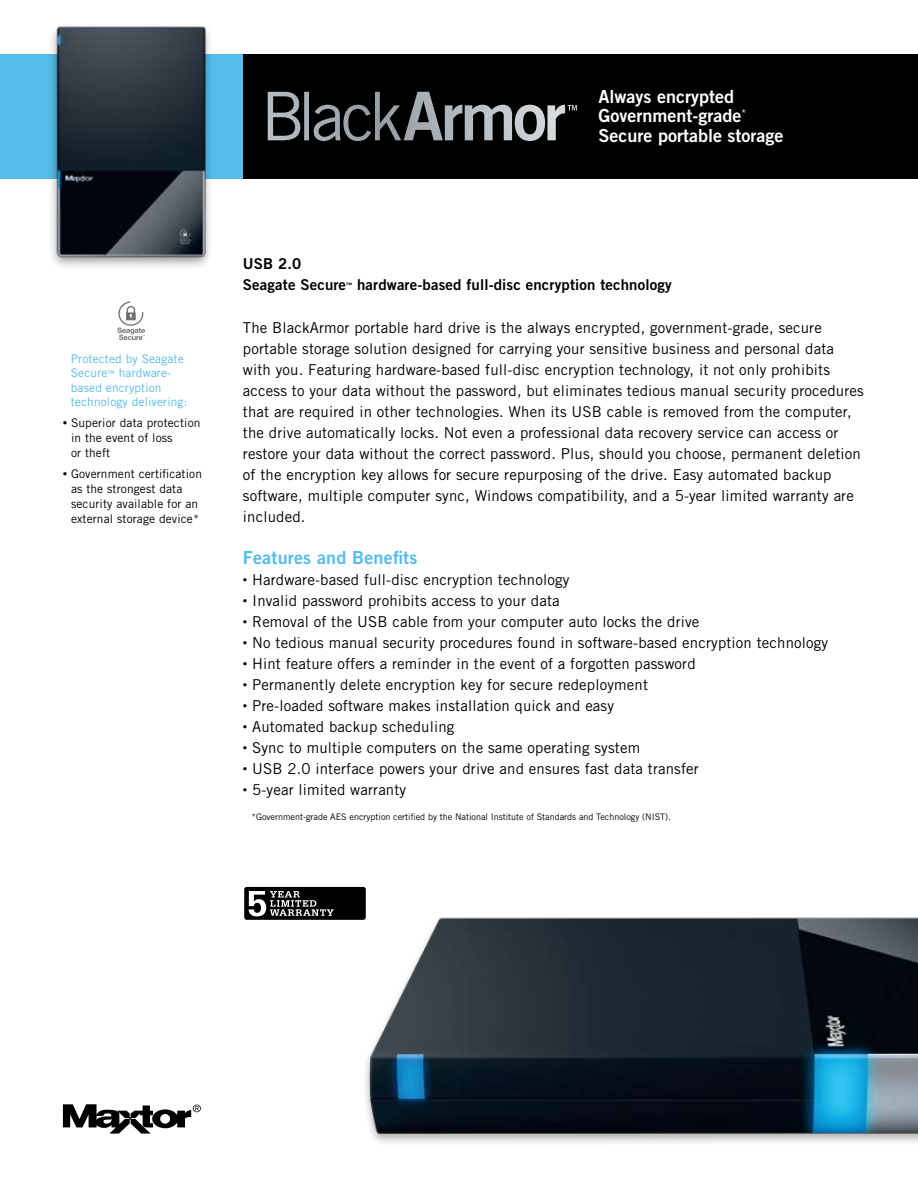
<style>
.page{position:relative;width:918px;height:1188px;background:#fff}
.page>*{position:absolute;margin:0;border:0;box-sizing:border-box;transform-origin:0 0}
.t1{font:18px/19.5px "Trade Gothic Bold Two";color:#fff}
.t2{font:18px "Trade Gothic Bold Two";letter-spacing:.01em;color:#55bceb}
.t3{font:15px/21px "Trade Gothic";letter-spacing:.01em;color:#000}
.t4{font:15px/21.6px "Trade Gothic Bold Two";letter-spacing:.01em;color:#000}
.t5{font:12px/15px "Trade Gothic";letter-spacing:.01em;color:#000}
.t6{font:12px/14.4px "Trade Gothic";letter-spacing:.01em;color:#55bceb}
.t7{font:9px "Trade Gothic";color:#000}
.t8{font:6px "Trade Gothic Bold Two";color:#000}
.s1{font-size:7.5px}
.s2{font-size:9px}
</style>
<div class="page">
<div style="left:0;top:54px;width:243px;height:124px;background:#55bceb"></div>
<div style="left:243px;top:54px;width:675px;height:124px;background:#000"></div>
<svg style="left:117px;top:301px;width:28px;height:39px"></svg>
<svg style="left:268px;top:92px;width:309px;height:49px"></svg>
<svg style="left:63px;top:1104px;width:138px;height:30px"></svg>
<div style="left:244px;top:887px;width:122px;height:33px;background:#000;border-radius:3px"></div>
<svg style="left:249px;top:891px;width:85px;height:25px"></svg>
<div style="left:48px;top:23px;width:179px;height:259px;background:#000;opacity:.4"></div>
<img style="left:54px;top:25px;width:155px;height:234px">
<img style="left:358px;top:899px;width:560px;height:244px">
<p class="t1" style="left:599px;top:86px;width:186px">Always encrypted<br>Government-grade<sup>*<br></sup>Secure portable storage</p>
<p class="t6" style="left:71px;top:351px;width:118px">Protected by Seagate<br>Secure<span class="s1">™</span> hardware&shy;based encryption technology delivering:</p>
<p class="t5" style="left:71px;top:415px;width:131px;text-indent:-8px"><span class="s2">•</span> Superior data protection in the event of loss<br>or theft</p>
<p class="t5" style="left:71px;top:466px;width:132px;text-indent:-8px"><span class="s2">•</span> Government certification as the strongest data security available for an external storage device*</p>
<p class="t4" style="left:243px;top:252px;width:105px">USB 2.0<br>Seagate Secure</p>
<p class="t8" style="left:346px;top:281px;width:7px">™</p>
<p class="t4" style="left:357px;top:274px;width:316px">hardware-based full-disc encryption technology</p>
<p class="t3" style="left:243px;top:317px;width:622px">The BlackArmor portable hard drive is the always encrypted, government-grade, secure portable storage solution designed for carrying your sensitive business and personal data with you. Featuring hardware-based full-disc encryption technology, it not only prohibits access to your data without the password, but eliminates tedious manual security procedures that are required in other technologies. When its USB cable is removed from the computer, the drive automatically locks. Not even a professional data recovery service can access or restore your data without the correct password. Plus, should you choose, permanent deletion of the encryption key allows for secure repurposing of the drive. Easy automated backup software, multiple computer sync, Windows compatibility, and a 5-year limited warranty are included.</p>
<p class="t2" style="left:243px;top:546px;width:176px">Features and Benefits</p>
<p class="t3" style="left:243px;top:569px;width:328px"><span class="s2">•</span> Hardware-based full-disc encryption technology</p>
<p class="t3" style="left:243px;top:590px;width:318px"><span class="s2">•</span> Invalid password prohibits access to your data</p>
<p class="t3" style="left:243px;top:611px;width:458px"><span class="s2">•</span> Removal of the USB cable from your computer auto locks the drive</p>
<p class="t3" style="left:243px;top:632px;width:587px"><span class="s2">•</span> No tedious manual security procedures found in software-based encryption technology</p>
<p class="t3" style="left:243px;top:653px;width:454px"><span class="s2">•</span> Hint feature offers a reminder in the event of a forgotten password</p>
<p class="t3" style="left:243px;top:674px;width:407px"><span class="s2">•</span> Permanently delete encryption key for secure redeployment</p>
<p class="t3" style="left:243px;top:695px;width:373px"><span class="s2">•</span> Pre-loaded software makes installation quick and easy</p>
<p class="t3" style="left:243px;top:716px;width:213px"><span class="s2">•</span> Automated backup scheduling</p>
<p class="t3" style="left:243px;top:737px;width:399px"><span class="s2">•</span> Sync to multiple computers on the same operating system</p>
<p class="t3" style="left:243px;top:758px;width:457px"><span class="s2">•</span> USB 2.0 interface powers your drive and ensures fast data transfer</p>
<p class="t3" style="left:243px;top:779px;width:165px"><span class="s2">•</span> 5-year limited warranty</p>
<p class="t7" style="left:252px;top:811px;width:421px">*Government-grade AES encryption certified by the National Institute of Standards and Technology (NIST).</p>
</div>
